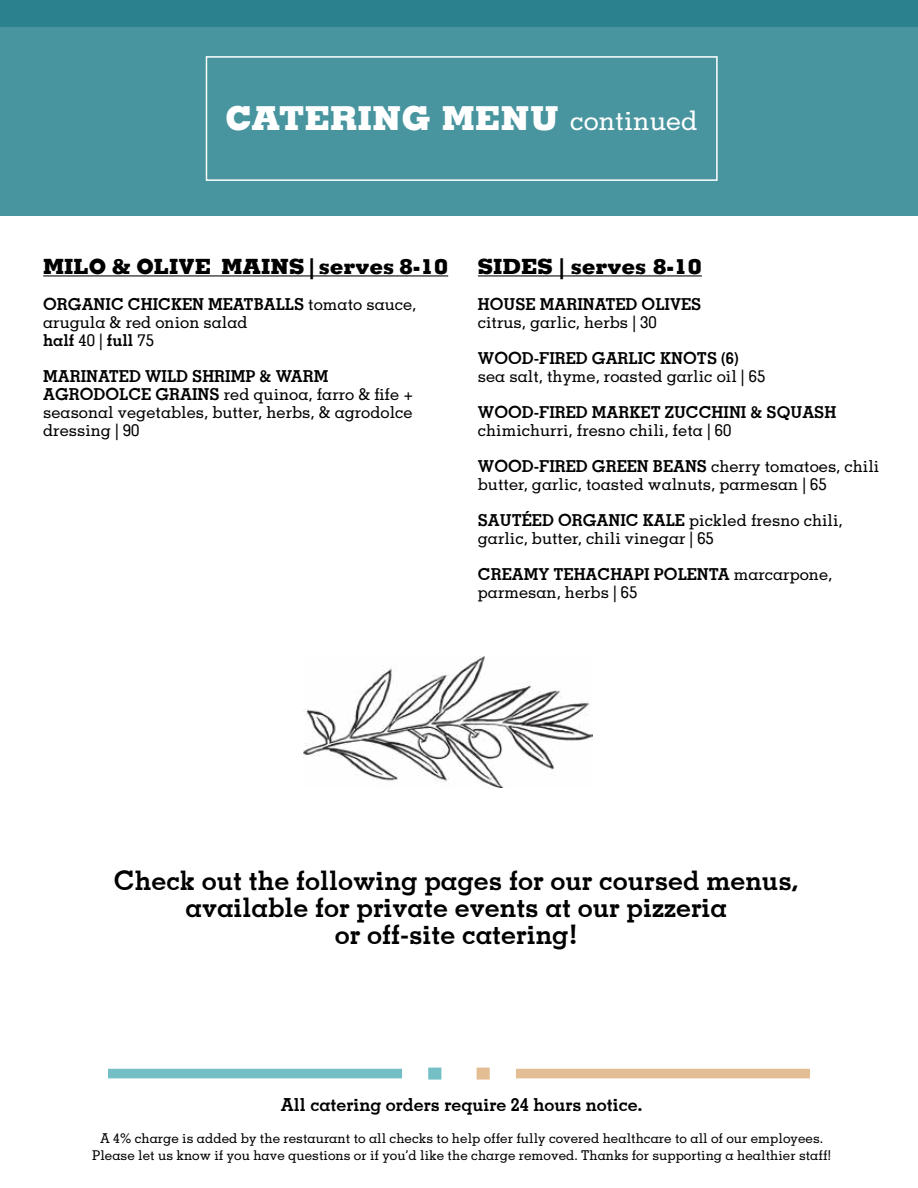
<style>
.page{position:relative;width:918px;height:1188px;background:#fff}
.page>*{position:absolute;margin:0;border:0;box-sizing:border-box;transform-origin:0 0}
.t1{font:800 33px "Memphis";color:#fff}
.t2{font:700 27px/27px "Memphis";color:#000;text-align:center}
.t3{font:800 21px "Memphis";color:#000}
.t4{font:700 18px "Memphis";color:#000}
.t5{font:500 16.5px/18px "Memphis";color:#000}
.t6{font:700 16.5px "Memphis";color:#000}
.t7{font:500 13.5px/16.4px "Memphis";color:#000;text-align:center}
.s1{font-weight:500;font-size:27px}
.s2{font-weight:700}
</style>
<div class="page">
<div style="left:0;top:0;width:918px;height:216px;background:#48959f"></div>
<div style="left:0;top:0;width:918px;height:27px;background:#2c818e"></div>
<div style="left:206px;top:56px;width:512px;height:125px;border:2px solid #fff"></div>
<hr style="left:43px;top:275px;width:405px;height:1px;background:#000">
<hr style="left:478px;top:275px;width:224px;height:1px;background:#000">
<svg style="left:108px;top:1068px;width:333px;height:12px"></svg>
<svg style="left:477px;top:1068px;width:333px;height:12px"></svg>
<img style="left:304px;top:656px;width:289px;height:132px">
<h1 class="t1" style="left:226px;top:104px;width:474px">CATERING MENU <span class="s1">continued</span></h1>
<p class="t3" style="left:43px;top:257px;width:406px">MILO &amp; OLIVE MAINS | serves 8-10</p>
<p class="t5" style="left:43px;top:297px;width:375px"><span class="s2">ORGANIC CHICKEN MEATBALLS</span> tomato sauce, arugula &amp; red onion salad<br><span class="s2">half</span> 40 | <span class="s2">full</span> 75</p>
<p class="t5" style="left:43px;top:369px;width:372px"><span class="s2">MARINATED WILD SHRIMP &amp; WARM AGRODOLCE GRAINS</span> red quinoa, farro &amp; fife + seasonal vegetables, butter, herbs, &amp; agrodolce dressing | 90</p>
<p class="t3" style="left:478px;top:257px;width:226px">SIDES | serves 8-10</p>
<p class="t6" style="left:478px;top:295px;width:225px">HOUSE MARINATED OLIVES</p>
<p class="t5" style="left:478px;top:315px;width:180px">citrus, garlic, herbs | 30</p>
<p class="t6" style="left:478px;top:349px;width:262px">WOOD-FIRED GARLIC KNOTS (6)</p>
<p class="t5" style="left:478px;top:369px;width:289px">sea salt, thyme, roasted garlic oil | 65</p>
<p class="t6" style="left:478px;top:403px;width:360px">WOOD-FIRED MARKET ZUCCHINI &amp; SQUASH</p>
<p class="t5" style="left:478px;top:414px;width:403px;line-height:36px">chimichurri, fresno chili, feta | 60<br><span class="s2">WOOD-FIRED GREEN BEANS</span> cherry tomatoes, chili</p>
<p class="t5" style="left:478px;top:468px;width:366px;line-height:36px">butter, garlic, toasted walnuts, parmesan | 65<br><span class="s2">SAUTÉED ORGANIC KALE</span> pickled fresno chili,</p>
<p class="t5" style="left:478px;top:522px;width:356px;line-height:36px">garlic, butter, chili vinegar | 65<br><span class="s2">CREAMY TEHACHAPI POLENTA</span> marcarpone,</p>
<p class="t5" style="left:478px;top:585px;width:161px">parmesan, herbs | 65</p>
<h2 class="t2" style="left:114px;top:867px;width:686px">Check out the following pages for our coursed menus, available for private events at our pizzeria<br>or off-site catering!</h2>
<p class="t4" style="left:281px;top:1094px;width:363px">All catering orders require 24 hours notice.</p>
<p class="t7" style="left:92px;top:1132px;width:741px">A 4% charge is added by the restaurant to all checks to help offer fully covered healthcare to all of our employees.<br>Please let us know if you have questions or if you’d like the charge removed. Thanks for supporting a healthier staff!</p>
</div>
